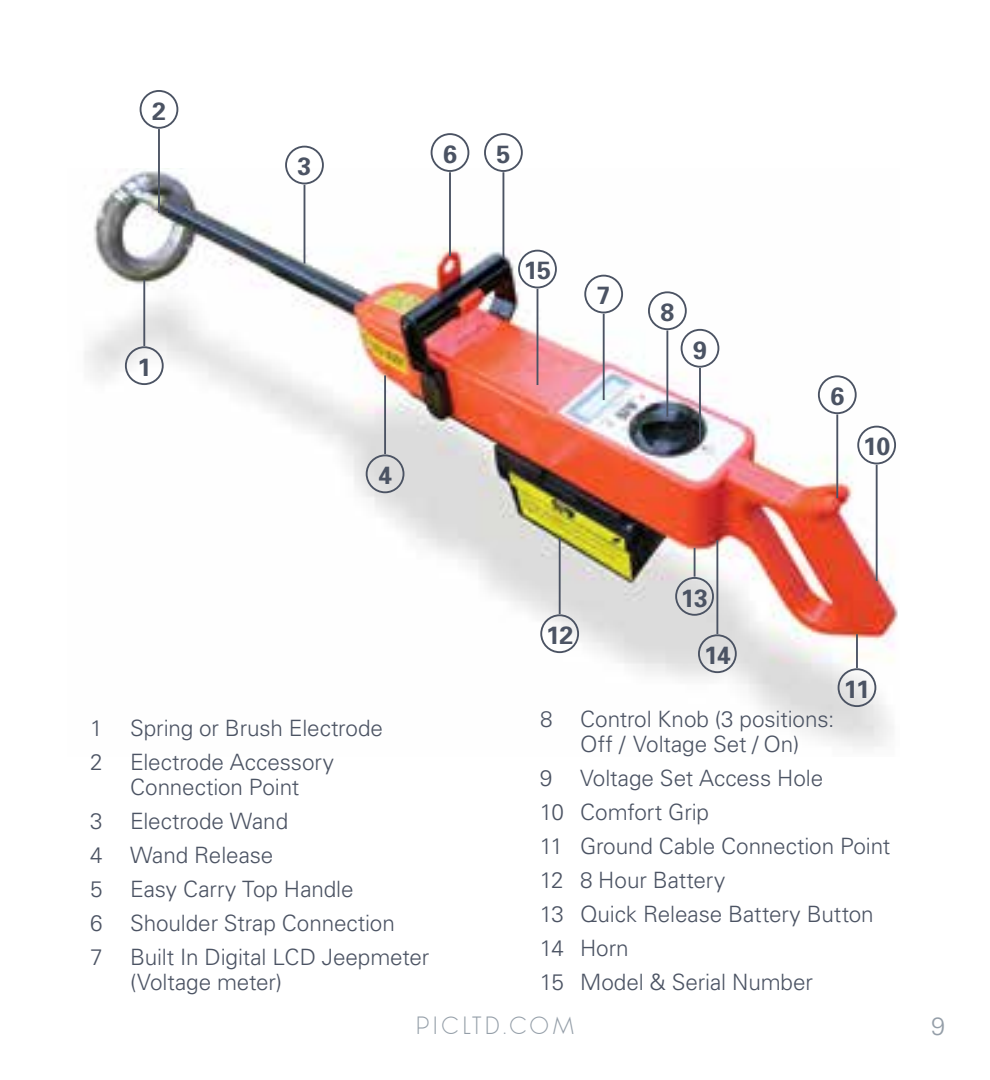
<style>
.page{position:relative;width:990px;height:1080px;background:#fff}
.page>*{position:absolute;margin:0;border:0;box-sizing:border-box;transform-origin:0 0}
.t1{font:700 25px "Univers";letter-spacing:-.025em;color:#4b5363}
.t2{font:200 25px "phantom";letter-spacing:.095em;color:#949ea8}
.t3{font:300 25px "Univers";color:#949ea8}
.t4{font:300 22.5px/34px "Univers";letter-spacing:-.005em;color:#4b5363}
</style>
<div class="page">
<img style="left:85px;top:168px;width:813px;height:580px">
<div style="left:857px;top:426px;width:39px;height:38px;border:2px solid #4b5363;border-radius:50%"></div>
<hr style="left:876px;top:465px;width:2px;height:116px;background:#4b5363">
<div style="left:838px;top:668px;width:38px;height:39px;border:2px solid #4b5363;border-radius:50%"></div>
<hr style="left:856px;top:634px;width:2px;height:34px;background:#4b5363">
<div style="left:540px;top:614px;width:39px;height:39px;border:2px solid #4b5363;border-radius:50%"></div>
<hr style="left:559px;top:538px;width:2px;height:76px;background:#4b5363">
<div style="left:366px;top:454px;width:38px;height:39px;border:2px solid #4b5363;border-radius:50%"></div>
<hr style="left:384px;top:375px;width:2px;height:79px;background:#4b5363">
<div style="left:285px;top:146px;width:39px;height:38px;border:2px solid #4b5363;border-radius:50%"></div>
<hr style="left:304px;top:185px;width:1px;height:79px;background:#4b5363">
<div style="left:675px;top:577px;width:39px;height:39px;border:2px solid #4b5363;border-radius:50%"></div>
<hr style="left:694px;top:548px;width:2px;height:29px;background:#4b5363">
<div style="left:698px;top:634px;width:39px;height:39px;border:2px solid #4b5363;border-radius:50%"></div>
<hr style="left:716px;top:540px;width:2px;height:94px;background:#4b5363">
<div style="left:584px;top:275px;width:39px;height:38px;border:2px solid #4b5363;border-radius:50%"></div>
<hr style="left:603px;top:314px;width:2px;height:86px;background:#4b5363">
<div style="left:648px;top:291px;width:39px;height:39px;border:2px solid #4b5363;border-radius:50%"></div>
<hr style="left:666px;top:330px;width:2px;height:87px;background:#4b5363">
<div style="left:681px;top:329px;width:38px;height:39px;border:2px solid #4b5363;border-radius:50%"></div>
<hr style="left:699px;top:368px;width:2px;height:74px;background:#4b5363">
<div style="left:484px;top:133px;width:39px;height:39px;border:2px solid #4b5363;border-radius:50%"></div>
<hr style="left:502px;top:172px;width:2px;height:87px;background:#4b5363">
<div style="left:518px;top:250px;width:39px;height:38px;border:2px solid #4b5363;border-radius:50%"></div>
<hr style="left:537px;top:289px;width:1px;height:96px;background:#4b5363">
<div style="left:431px;top:133px;width:38px;height:39px;border:2px solid #4b5363;border-radius:50%"></div>
<hr style="left:449px;top:172px;width:2px;height:84px;background:#4b5363">
<div style="left:818px;top:375px;width:39px;height:39px;border:2px solid #4b5363;border-radius:50%"></div>
<hr style="left:836px;top:414px;width:2px;height:84px;background:#4b5363">
<div style="left:140px;top:90px;width:38px;height:39px;border:2px solid #4b5363;border-radius:50%"></div>
<hr style="left:158px;top:129px;width:2px;height:84px;background:#4b5363">
<div style="left:125px;top:346px;width:39px;height:39px;border:2px solid #4b5363;border-radius:50%"></div>
<hr style="left:143px;top:280px;width:2px;height:66px;background:#4b5363">
<p class="t1" style="left:152px;top:95px;width:15px">2</p>
<p class="t1" style="left:137px;top:351px;width:15px">1</p>
<p class="t1" style="left:298px;top:150px;width:15px">3</p>
<p class="t1" style="left:378px;top:459px;width:15px">4</p>
<p class="t1" style="left:443px;top:138px;width:15px">6</p>
<p class="t1" style="left:496px;top:138px;width:15px">5</p>
<p class="t1" style="left:524px;top:254px;width:29px">15</p>
<p class="t1" style="left:597px;top:279px;width:15px">7</p>
<p class="t1" style="left:660px;top:296px;width:15px">8</p>
<p class="t1" style="left:693px;top:334px;width:15px">9</p>
<p class="t1" style="left:830px;top:380px;width:15px">6</p>
<p class="t1" style="left:863px;top:430px;width:29px">10</p>
<p class="t4" style="left:90px;top:710px;width:295px">1 Spring or Brush Electrode<br>2 Electrode Accessory</p>
<p class="t4" style="left:90px;top:769px;width:341px;text-indent:40px">Connection Point<br>3 Electrode Wand<br>4 Wand Release<br>5 Easy Carry Top Handle<br>6 Shoulder Strap Connection<br>7 Built In Digital LCD Jeepmeter</p>
<p class="t4" style="left:130px;top:964px;width:154px">(Voltage meter)</p>
<p class="t1" style="left:546px;top:619px;width:29px">12</p>
<p class="t1" style="left:681px;top:582px;width:29px">13</p>
<p class="t1" style="left:704px;top:639px;width:28px">14</p>
<p class="t1" style="left:844px;top:673px;width:28px">11</p>
<p class="t4" style="left:540px;top:706px;width:296px;line-height:25px;text-align:center">8 Control Knob (3 positions:<br>Off / Voltage Set / On)</p>
<p class="t4" style="left:540px;top:760px;width:352px">9 Voltage Set Access Hole<br>10 Comfort Grip<br>11 Ground Cable Connection Point<br>12 8 Hour Battery<br>13 Quick Release Battery Button<br>14 Horn<br>15 Model &amp; Serial Number</p>
<p class="t2" style="left:415px;top:1011px;width:162px">PICLTD.COM</p>
<p class="t3" style="left:931px;top:1011px;width:15px">9</p>
</div>
